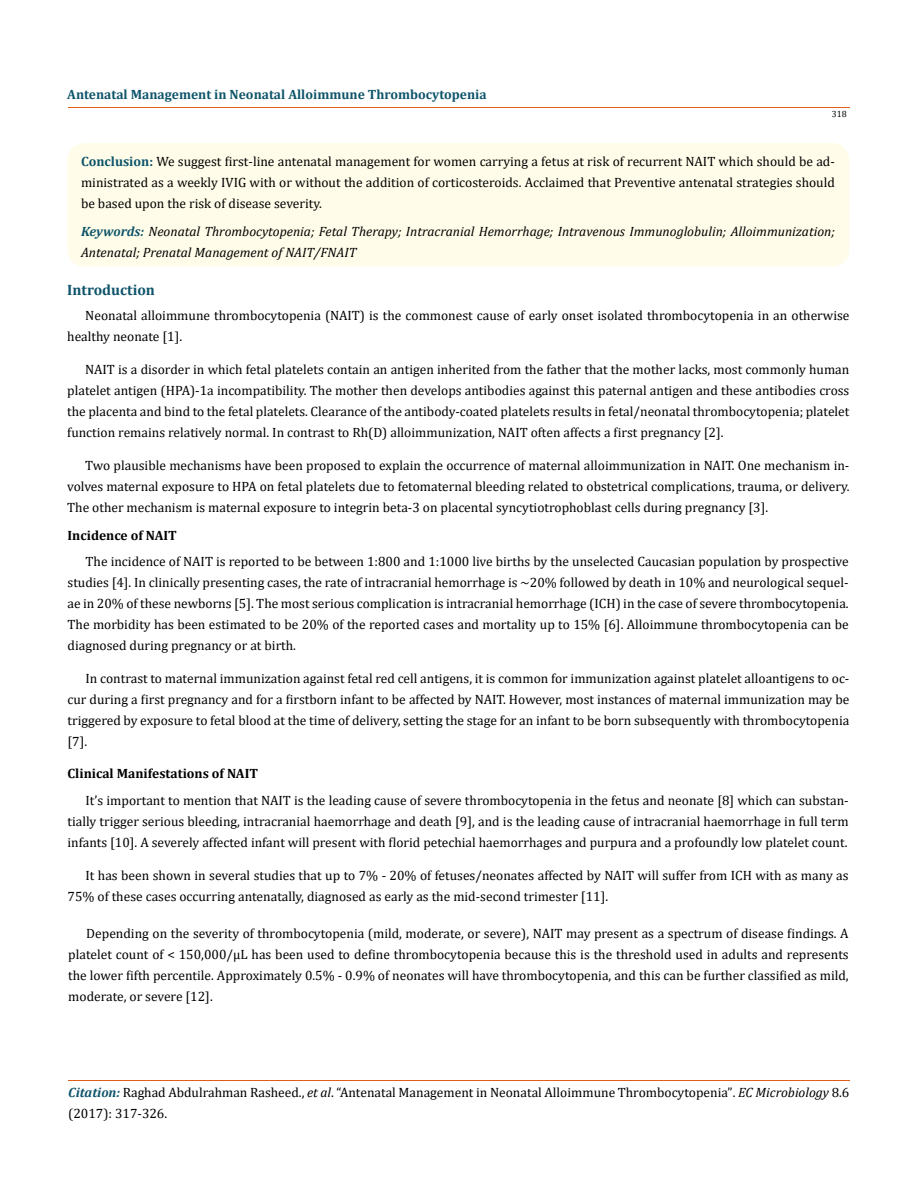
<style>
.page{position:relative;width:917px;height:1190px;background:#fff}
.page>*{position:absolute;margin:0;border:0;box-sizing:border-box;transform-origin:0 0}
.t1{font:700 15px "Cambria";color:#0e546a}
.t2{font:13.5px/21px "Cambria";color:#000;text-align:justify}
.t3{font:italic 13.5px/21px "Cambria";color:#000}
.t4{font:700 13.5px "Cambria";color:#0e546a}
.t5{font:700 13.5px "Cambria";color:#000}
.t6{font:9px "Cambria";color:#000}
.s1{font-weight:700;color:#0e546a}
.s2{font-weight:700;font-style:italic;color:#0e546a}
.s3{font-style:italic}
.s4{font-size:13.35px}
</style>
<div class="page">
<hr style="left:68px;top:108px;width:781px;height:1px;background:#e05d1a">
<hr style="left:68px;top:1080px;width:781px;height:1px;background:#e05d1a">
<div style="left:67px;top:143px;width:782px;height:124px;background:#fffde9;border-radius:18px"></div>
<p class="t4" style="left:67px;top:85px;width:421px">Antenatal Management in Neonatal Alloimmune Thrombocytopenia</p>
<p class="t6" style="left:831px;top:109px;width:16px">318</p>
<p class="t2" style="left:81px;top:151px;width:755px"><span class="s1">Conclusion:</span> We suggest first-line antenatal management for women carrying a fetus at risk of recurrent NAIT which should be ad&shy;ministrated as a weekly IVIG with or without the addition of corticosteroids. Acclaimed that Preventive antenatal strategies should be based upon the risk of disease severity.</p>
<p class="t3" style="left:81px;top:220px;width:755px"><span class="s1">Keywords:</span> Neonatal Thrombocytopenia; Fetal Therapy; Intracranial Hemorrhage; Intravenous Immunoglobulin; Alloimmunization;<br>Antenatal; Prenatal Management of NAIT/FNAIT</p>
<p class="t1" style="left:67px;top:279px;width:89px">Introduction</p>
<p class="t2" style="left:67px;top:305px;width:783px;text-indent:18px">Neonatal alloimmune thrombocytopenia (NAIT) is the commonest cause of early onset isolated thrombocytopenia in an otherwise healthy neonate [1].</p>
<p class="t2" style="left:67px;top:358px;width:783px;text-indent:18px">NAIT is a disorder in which fetal platelets contain an antigen inherited from the father that the mother lacks, most commonly human platelet antigen (HPA)-1a incompatibility. The mother then develops antibodies against this paternal antigen and these antibodies cross the placenta and bind to the fetal platelets. Clearance of the antibody-coated platelets results in fetal/neonatal thrombocytopenia; platelet function remains relatively normal. In contrast to Rh(D) alloimmunization, NAIT often affects a first pregnancy [2].</p>
<p class="t2" style="left:67px;top:454px;width:783px;text-indent:18px">Two plausible mechanisms have been proposed to explain the occurrence of maternal alloimmunization in NAIT. One mechanism in&shy;volves maternal exposure to HPA on fetal platelets due to fetomaternal bleeding related to obstetrical complications, trauma, or delivery.<br>The other mechanism is maternal exposure to integrin beta-3 on placental syncytiotrophoblast cells during pregnancy [3].</p>
<p class="t5" style="left:68px;top:526px;width:111px">Incidence of NAIT</p>
<p class="t2" style="left:68px;top:550px;width:782px;text-indent:18px">The incidence of NAIT is reported to be between 1:800 and 1:1000 live births by the unselected Caucasian population by prospective studies [4]. In clinically presenting cases, the rate of intracranial hemorrhage is ~20% followed by death in 10% and neurological sequel&shy;ae in 20% of these newborns [5]. The most serious complication is intracranial hemorrhage (ICH) in the case of severe thrombocytopenia.<br>The morbidity has been estimated to be 20% of the reported cases and mortality up to 15% [6]. Alloimmune thrombocytopenia can be diagnosed during pregnancy or at birth.</p>
<p class="t2" style="left:68px;top:667px;width:783px;text-indent:18px">In contrast to maternal immunization against fetal red cell antigens, it is common for immunization against platelet alloantigens to oc&shy;cur during a first pregnancy and for a firstborn infant to be affected by NAIT. However, most instances of maternal immunization may be triggered by exposure to fetal blood at the time of delivery, setting the stage for an infant to be born subsequently with thrombocytopenia [7].</p>
<p class="t5" style="left:68px;top:764px;width:192px">Clinical Manifestations of NAIT</p>
<p class="t2" style="left:68px;top:789px;width:782px;text-indent:18px">It’s important to mention that NAIT is the leading cause of severe thrombocytopenia in the fetus and neonate [8] which can substan&shy;tially trigger serious bleeding, intracranial haemorrhage and death [9], and is the leading cause of intracranial haemorrhage in full term infants [10]. A severely affected infant will present with florid petechial haemorrhages and purpura and a profoundly low platelet count.</p>
<p class="t2" style="left:68px;top:864px;width:782px;text-indent:18px">It has been shown in several studies that up to 7% - 20% of fetuses/neonates affected by NAIT will suffer from ICH with as many as<br>75% of these cases occurring antenatally, diagnosed as early as the mid-second trimester [11].</p>
<p class="t2" style="left:68px;top:922px;width:782px;text-indent:18px">Depending on the severity of thrombocytopenia (mild, moderate, or severe), NAIT may present as a spectrum of disease findings. A platelet count of &lt; 150,000/μL has been used to define thrombocytopenia because this is the threshold used in adults and represents the lower fifth percentile. Approximately 0.5% - 0.9% of neonates will have thrombocytopenia, and this can be further classified as mild, moderate, or severe [12].</p>
<p class="t2" style="left:68px;top:1081px;width:782px"><span class="s2">Citation:</span> Raghad Abdulrahman Rasheed., <span class="s3">et al</span>. “Antenatal Management in Neonatal Alloimmune Thrombocytopenia”<span class="s4">.</span> <span class="s3">EC Microbiology</span> <span class="s4">8</span>.6 (2017): 317-326.</p>
</div>
